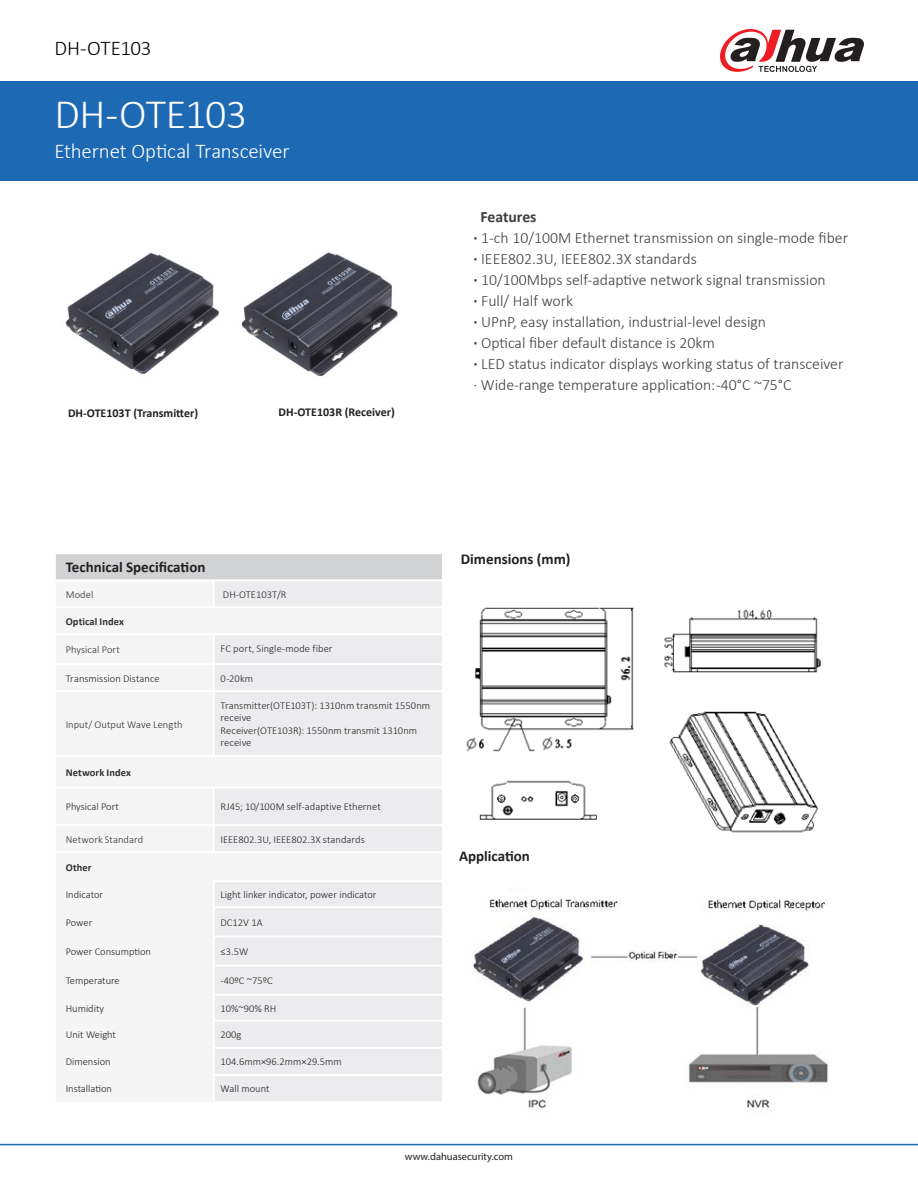
<style>
.page{position:relative;width:918px;height:1188px;background:#fff}
.page>*{position:absolute;margin:0;border:0;box-sizing:border-box;transform-origin:0 0}
.t1{font:300 42px "Calibri";letter-spacing:-.02em;color:#fff}
.t2{font:300 21px "Calibri";letter-spacing:-.01em;color:#fff}
.t3{font:300 21px "Calibri";letter-spacing:-.015em;color:#000}
.t4{font:300 15.75px "Calibri";color:#3e3e3f}
.t5{font:700 15.75px "Calibri";color:#3e3e3f}
.t6{font:700 15px "Calibri";color:#231f20}
.t7{font:700 12px "Calibri";color:#231f20}
.t8{font:300 10.5px/12.6px "Calibri";color:#231f20}
.t9{font:300 10.5px "Calibri";letter-spacing:.005em;color:#312f30}
.t10{font:700 10.5px "Calibri";letter-spacing:.01em;color:#312f30}
.t11{font:10.5px "Myriad Pro";color:#231f20}
.s1{font-weight:700}
</style>
<div class="page">
<div style="left:0;top:81px;width:918px;height:100px;background:#1e69b4"></div>
<hr style="left:0;top:1144px;width:918px;height:1px;background:#1e69b4">
<svg style="left:720px;top:29px;width:144px;height:43px"></svg>
<div style="left:55px;top:553px;width:388px;height:27px;background:#d1d2d4"></div>
<svg style="left:215px;top:581px;width:227px;height:520px;fill:#ececee"></svg>
<hr style="left:54px;top:552px;width:160px;height:2px;background:#fff">
<hr style="left:214px;top:552px;width:230px;height:2px;background:#fff">
<hr style="left:213px;top:880px;width:231px;height:2px;background:#fff">
<hr style="left:213px;top:906px;width:231px;height:2px;background:#fff">
<hr style="left:213px;top:935px;width:231px;height:2px;background:#fff">
<hr style="left:213px;top:965px;width:231px;height:2px;background:#fff">
<hr style="left:213px;top:994px;width:231px;height:2px;background:#fff">
<hr style="left:213px;top:1020px;width:231px;height:2px;background:#fff">
<hr style="left:213px;top:1047px;width:231px;height:2px;background:#fff">
<hr style="left:213px;top:1074px;width:231px;height:2px;background:#fff">
<hr style="left:214px;top:606px;width:230px;height:2px;background:#fff">
<hr style="left:214px;top:663px;width:230px;height:2px;background:#fff">
<hr style="left:214px;top:755px;width:230px;height:2px;background:#fff">
<hr style="left:214px;top:851px;width:230px;height:2px;background:#fff">
<hr style="left:54px;top:554px;width:2px;height:25px;background:#fff">
<hr style="left:442px;top:554px;width:2px;height:25px;background:#fff">
<hr style="left:54px;top:579px;width:160px;height:2px;background:#fff">
<hr style="left:214px;top:579px;width:230px;height:2px;background:#fff">
<hr style="left:214px;top:633px;width:230px;height:2px;background:#fff">
<hr style="left:214px;top:690px;width:230px;height:2px;background:#fff">
<hr style="left:214px;top:787px;width:230px;height:1px;background:#fff">
<hr style="left:214px;top:824px;width:230px;height:2px;background:#fff">
<img style="left:65px;top:252px;width:154px;height:122px">
<img style="left:241px;top:252px;width:157px;height:125px">
<img style="left:466px;top:607px;width:355px;height:226px">
<img style="left:472px;top:898px;width:356px;height:211px">
<p class="t3" style="left:55px;top:35px;width:99px">DH-OTE103</p>
<p class="t1" style="left:55px;top:88px;width:194px">DH-OTE103</p>
<p class="t2" style="left:55px;top:138px;width:237px">Ethernet Optical Transceiver</p>
<p class="t7" style="left:68px;top:406px;width:132px">DH-OTE103T (Transmitter)</p>
<p class="t7" style="left:279px;top:404px;width:118px">DH-OTE103R (Receiver)</p>
<p class="t5" style="left:480px;top:207px;width:58px">Features</p>
<p class="t4" style="left:473px;top:228px;width:376px"><span class="s1">·</span> 1-ch 10/100M Ethernet transmission on single-mode fiber</p>
<p class="t4" style="left:473px;top:249px;width:225px"><span class="s1">·</span> IEEE802.3U, IEEE802.3X standards</p>
<p class="t4" style="left:473px;top:270px;width:354px"><span class="s1">·</span> 10/100Mbps self-adaptive network signal transmission</p>
<p class="t4" style="left:473px;top:291px;width:101px"><span class="s1">·</span> Full/ Half work</p>
<p class="t4" style="left:473px;top:312px;width:294px"><span class="s1">·</span> UPnP, easy installation, industrial-level design</p>
<p class="t4" style="left:473px;top:333px;width:243px"><span class="s1">·</span> Optical fiber default distance is 20km</p>
<p class="t4" style="left:473px;top:354px;width:372px"><span class="s1">·</span> LED status indicator displays working status of transceiver</p>
<p class="t4" style="left:473px;top:375px;width:320px">· Wide-range temperature application: -40°C ~75°C</p>
<p class="t6" style="left:66px;top:558px;width:141px">Technical Specification</p>
<p class="t9" style="left:66px;top:588px;width:29px">Model</p>
<p class="t8" style="left:223px;top:588px;width:65px">DH-OTE103T/R</p>
<p class="t10" style="left:66px;top:615px;width:60px">Optical Index</p>
<p class="t9" style="left:66px;top:643px;width:56px">Physical Port</p>
<p class="t8" style="left:221px;top:642px;width:113px">FC port, Single-mode fiber</p>
<p class="t8" style="left:66px;top:672px;width:96px">Transmission Distance</p>
<p class="t8" style="left:221px;top:672px;width:34px">0-20km</p>
<p class="t9" style="left:66px;top:718px;width:118px">Input/ Output Wave Length</p>
<p class="t8" style="left:221px;top:699px;width:211px">Transmitter(OTE103T): 1310nm transmit 1550nm receive</p>
<p class="t8" style="left:221px;top:724px;width:198px">Receiver(OTE103R): 1550nm transmit 1310nm receive</p>
<p class="t10" style="left:66px;top:766px;width:67px">Network Index</p>
<p class="t8" style="left:66px;top:800px;width:55px">Physical Port</p>
<p class="t8" style="left:221px;top:800px;width:162px">RJ45; 10/100M self-adaptive Ethernet</p>
<p class="t9" style="left:66px;top:833px;width:79px">Network Standard</p>
<p class="t8" style="left:221px;top:833px;width:146px">IEEE802.3U, IEEE802.3X standards</p>
<p class="t10" style="left:66px;top:860px;width:27px">Other</p>
<p class="t8" style="left:66px;top:888px;width:39px">Indicator</p>
<p class="t8" style="left:221px;top:888px;width:158px">Light linker indicator, power indicator</p>
<p class="t8" style="left:66px;top:916px;width:28px">Power</p>
<p class="t8" style="left:221px;top:916px;width:44px">DC12V 1A</p>
<p class="t8" style="left:66px;top:945px;width:87px">Power Consumption</p>
<p class="t8" style="left:221px;top:945px;width:29px">≤3.5W</p>
<p class="t8" style="left:66px;top:974px;width:56px">Temperature</p>
<p class="t8" style="left:221px;top:974px;width:54px">-40ºC ~75ºC</p>
<p class="t8" style="left:66px;top:1002px;width:40px">Humidity</p>
<p class="t8" style="left:221px;top:1002px;width:57px">10%~90% RH</p>
<p class="t8" style="left:66px;top:1028px;width:52px">Unit Weight</p>
<p class="t8" style="left:221px;top:1028px;width:22px">200g</p>
<p class="t8" style="left:66px;top:1055px;width:46px">Dimension</p>
<p class="t8" style="left:221px;top:1055px;width:123px">104.6mm×96.2mm×29.5mm</p>
<p class="t8" style="left:66px;top:1083px;width:48px">Installation</p>
<p class="t8" style="left:221px;top:1083px;width:50px">Wall mount</p>
<p class="t6" style="left:461px;top:549px;width:111px">Dimensions (mm)</p>
<p class="t6" style="left:459px;top:847px;width:72px">Application</p>
<p class="t11" style="left:405px;top:1150px;width:110px">www.dahuasecurity.com</p>
</div>
